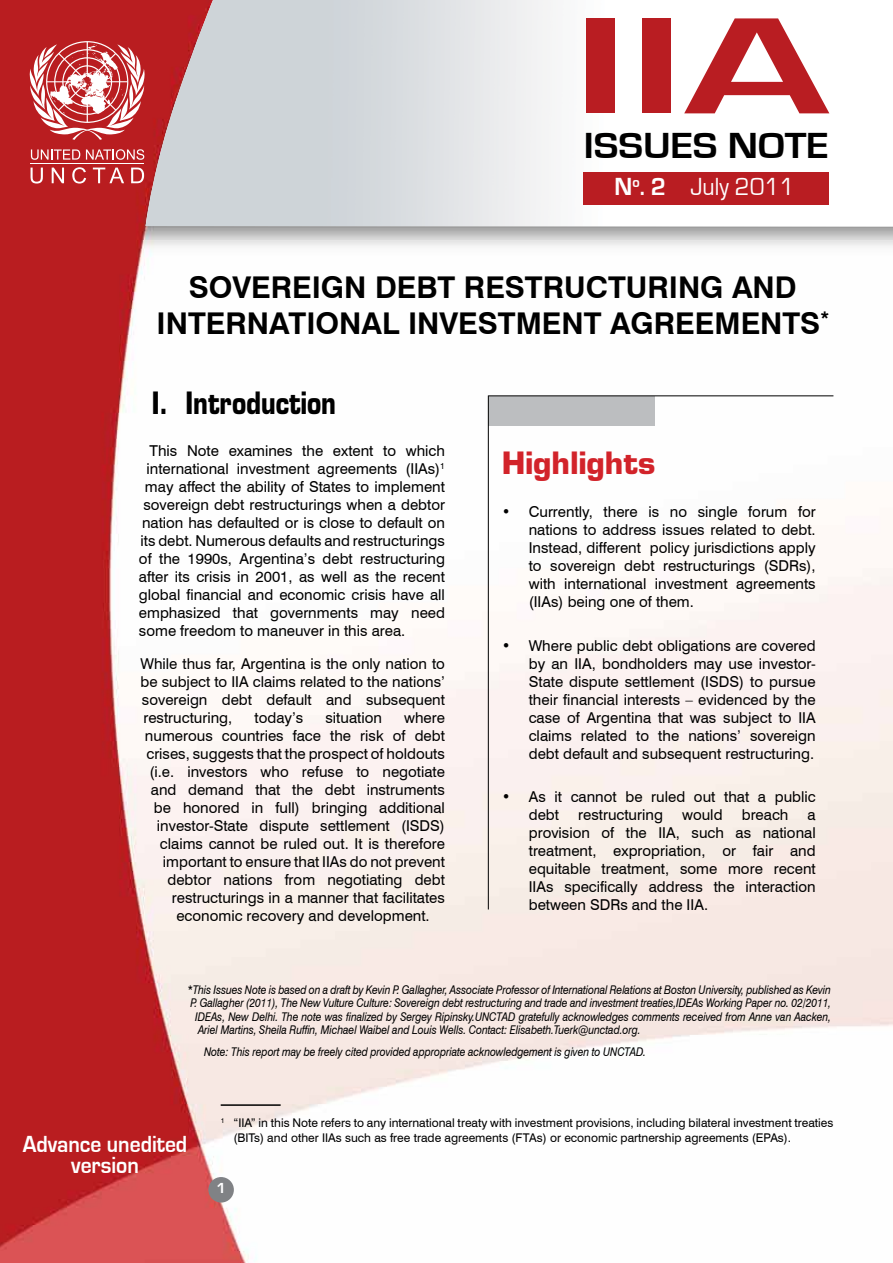
<style>
.page{position:relative;width:893px;height:1263px;background:#fff}
.page>*{position:absolute;margin:0;border:0;box-sizing:border-box;transform-origin:0 0}
.t1{font:700 142.5px "Eurostile";color:#b91d22;scale:1.6 1}
.t2{font:700 37.35px "Eurostile";color:#000;scale:1.1 1}
.t3{font:700 30px/36px "Swiss 721 BT";color:#000;text-align:center}
.t4{font:700 30px "Eurostile LT Std";color:#000;scale:.8 1}
.t5{font:700 30px "Eurostile LT Std";color:#d2232a}
.t6{font:25.5px "Eurostile";color:#fff;scale:.95 1}
.t7{font:700 24px/21px "Eurostile";color:#fff;text-align:center;scale:.9 1}
.t8{font:15px/18px "Swiss 721 BT";color:#000;text-align:justify}
.t9{font:700 15px "Eurostile";color:#fff}
.t10{font:italic 12px "Swiss 721 BT";letter-spacing:-.01em;color:#000;scale:.87 1}
.t11{font:12px/14.4px "Swiss 721 BT";color:#000}
.s1{font-weight:700}
</style>
<div class="page">
<img style="left:0;top:0;width:893px;height:1263px">
<div style="left:208px;top:1177px;width:26px;height:25px;background:#808285;border-radius:50%"></div>
<div style="left:488px;top:396px;width:167px;height:30px;background:#bcbec0"></div>
<svg style="left:31px;top:168px;width:12px;height:16px"></svg>
<svg style="left:52px;top:168px;width:12px;height:15px"></svg>
<svg style="left:72px;top:167px;width:14px;height:17px"></svg>
<svg style="left:93px;top:168px;width:31px;height:15px"></svg>
<svg style="left:131px;top:168px;width:13px;height:15px"></svg>
<hr style="left:30px;top:163px;width:114px;height:1px;background:#fff">
<svg style="left:31px;top:149px;width:49px;height:11px"></svg>
<svg style="left:86px;top:149px;width:58px;height:11px"></svg>
<svg style="left:30px;top:41px;width:115px;height:99px"></svg>
<img style="left:146px;top:0;width:747px;height:226px">
<div style="left:584px;top:172px;width:245px;height:33px;background:#b91d22"></div>
<hr style="left:488px;top:395px;width:345px;height:1px;background:#000">
<hr style="left:488px;top:395px;width:1px;height:514px;background:#000">
<hr style="left:221px;top:1104px;width:60px;height:2px;background:#000">
<h1 class="t1" style="left:573px;top:-11px;width:162px">IIA</h1>
<h2 class="t2" style="left:584px;top:125px;width:224px">ISSUES NOTE</h2>
<h3 class="t6" style="left:615px;top:173px;width:191px"><span class="s1">N</span><sup>o</sup><span class="s1">. 2</span> July 2011</h3>
<h3 class="t3" style="left:157px;top:269px;width:674px">SOVEREIGN DEBT RESTRUCTURING AND<br>INTERNATIONAL INVESTMENT AGREEMENTS<sup>*</sup></h3>
<h3 class="t4" style="left:152px;top:384px;width:232px">I. Introduction</h3>
<p class="t8" style="left:149px;top:441px;width:297px">This Note examines the extent to which</p>
<p class="t8" style="left:146px;top:459px;width:300px">international investment agreements (IIAs)<sup>1</sup></p>
<p class="t8" style="left:145px;top:477px;width:301px">may affect the ability of States to implement</p>
<p class="t8" style="left:143px;top:495px;width:303px">sovereign debt restructurings when a debtor</p>
<p class="t8" style="left:142px;top:513px;width:304px">nation has defaulted or is close to default on</p>
<p class="t8" style="left:140px;top:531px;width:306px">its debt. Numerous defaults and restructurings</p>
<p class="t8" style="left:139px;top:549px;width:307px">of the 1990s, Argentina’s debt restructuring</p>
<p class="t8" style="left:139px;top:567px;width:308px">after its crisis in 2001, as well as the recent</p>
<p class="t8" style="left:139px;top:585px;width:308px">global financial and economic crisis have all</p>
<p class="t8" style="left:139px;top:603px;width:308px">emphasized that governments may need</p>
<p class="t8" style="left:139px;top:621px;width:268px">some freedom to maneuver in this area.</p>
<p class="t8" style="left:140px;top:654px;width:306px">While thus far, Argentina is the only nation to be subject to IIA claims related to the nations’ sovereign debt default and subsequent restructuring,</p>
<p class="t8" style="left:254px;top:708px;width:50px">today’s</p>
<p class="t8" style="left:325px;top:708px;width:58px">situation</p>
<p class="t8" style="left:404px;top:708px;width:42px">where</p>
<p class="t8" style="left:145px;top:726px;width:301px">numerous countries face the risk of debt</p>
<p class="t8" style="left:146px;top:744px;width:300px">crises, suggests that the prospect of holdouts</p>
<p class="t8" style="left:149px;top:762px;width:297px">(i.e. investors who refuse to negotiate</p>
<p class="t8" style="left:151px;top:780px;width:296px">and demand that the debt instruments</p>
<p class="t8" style="left:154px;top:798px;width:292px">be honored in full) bringing additional</p>
<p class="t8" style="left:157px;top:816px;width:289px">investor-State dispute settlement (ISDS)</p>
<p class="t8" style="left:160px;top:834px;width:286px">claims cannot be ruled out. It is therefore</p>
<p class="t8" style="left:163px;top:852px;width:283px">important to ensure that IIAs do not prevent</p>
<p class="t8" style="left:167px;top:870px;width:279px">debtor nations from negotiating debt</p>
<p class="t8" style="left:172px;top:888px;width:274px">restructurings in a manner that facilitates</p>
<p class="t8" style="left:176px;top:906px;width:255px">economic recovery and development.</p>
<h3 class="t5" style="left:502px;top:444px;width:155px">Highlights</h3>
<p class="t8" style="left:529px;top:503px;width:288px;text-indent:-27px">• Currently, there is no single forum for nations to address issues related to debt.<br>Instead, different policy jurisdictions apply to sovereign debt restructurings (SDRs), with international investment agreements (IIAs) being one of them.</p>
<p class="t8" style="left:529px;top:636px;width:288px;text-indent:-27px">• Where public debt obligations are covered by an IIA, bondholders may use investor-State dispute settlement (ISDS) to pursue their financial interests – evidenced by the case of Argentina that was subject to IIA claims related to the nations’ sovereign debt default and subsequent restructuring.</p>
<p class="t8" style="left:529px;top:788px;width:288px;text-indent:-27px">• As it cannot be ruled out that a public debt</p>
<p class="t8" style="left:578px;top:806px;width:86px">restructuring</p>
<p class="t8" style="left:682px;top:806px;width:42px">would</p>
<p class="t8" style="left:742px;top:806px;width:48px">breach</p>
<p class="t8" style="left:529px;top:806px;width:288px;text-indent:279px">a provision of the IIA, such as national treatment, expropriation, or fair and equitable treatment, some more recent IIAs specifically address the interaction between SDRs and the IIA.</p>
<p class="t10" style="left:188px;top:982px;width:741px">*This Issues Note is based on a draft by Kevin P. Gallagher, Associate Professor of International Relations at Boston University, published as Kevin</p>
<p class="t10" style="left:191px;top:996px;width:738px">P. Gallagher (2011), The New Vulture Culture: Sovereign debt restructuring and trade and investment treaties,IDEAs Working Paper no. 02/2011,</p>
<p class="t10" style="left:195px;top:1009px;width:733px">IDEAs, New Delhi. The note was finalized by Sergey Ripinsky.UNCTAD gratefully acknowledges comments received from Anne van Aacken,</p>
<p class="t10" style="left:198px;top:1023px;width:510px">Ariel Martins, Sheila Ruffin, Michael Waibel and Louis Wells. Contact: Elisabeth.Tuerk@unctad.org.</p>
<p class="t10" style="left:204px;top:1045px;width:509px">Note: This report may be freely cited provided appropriate acknowledgement is given to UNCTAD.</p>
<h3 class="t7" style="left:23px;top:1134px;width:184px">Advance unedited version</h3>
<p class="t11" style="left:233px;top:1115px;width:601px;text-indent:-13px"><sup>1</sup> “IIA” in this Note refers to any international treaty with investment provisions, including bilateral investment treaties (BITs) and other IIAs such as free trade agreements (FTAs) or economic partnership agreements (EPAs).</p>
<p class="t9" style="left:216px;top:1180px;width:11px">1</p>
</div>
